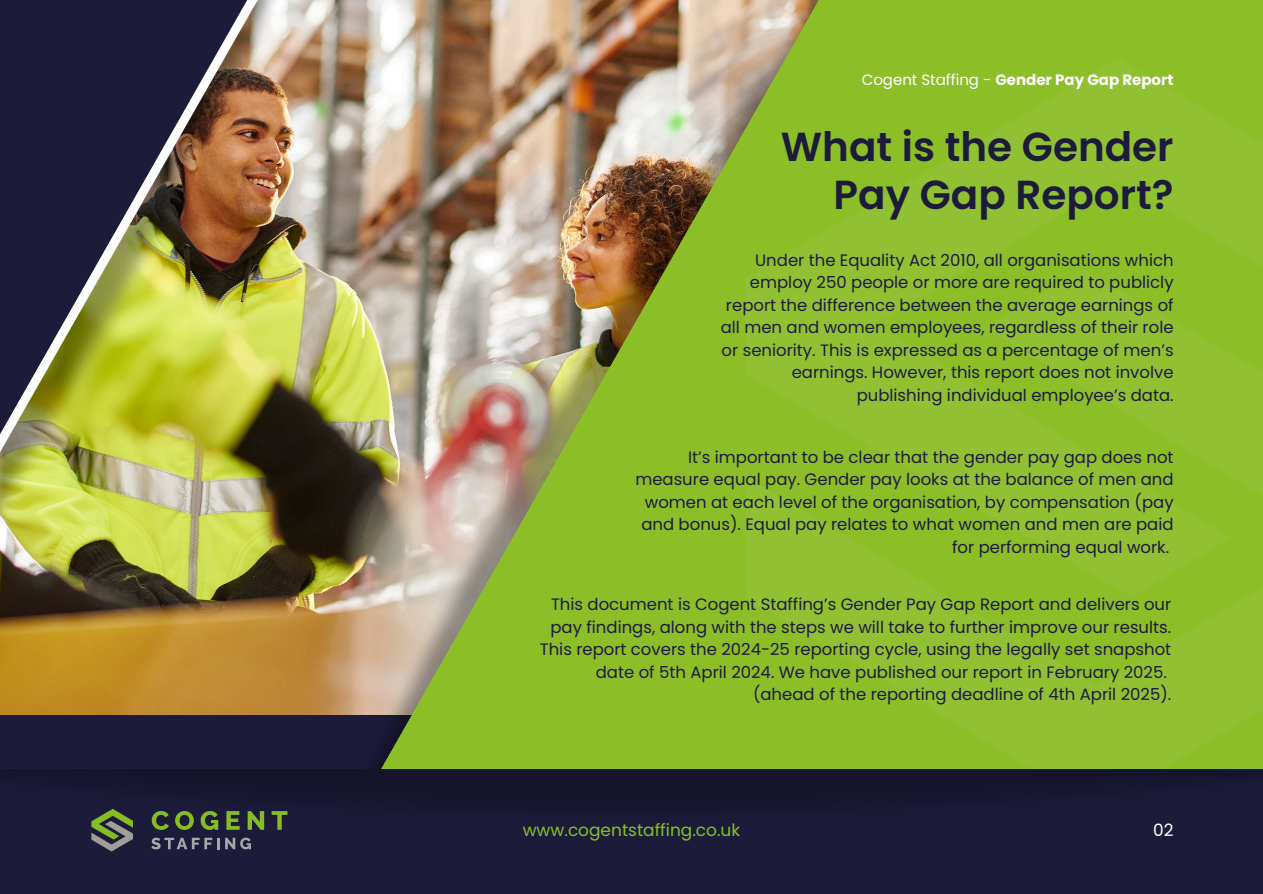
<style>
.page{position:relative;width:1263px;height:894px;background:#fff}
.page>*{position:absolute;margin:0;border:0;box-sizing:border-box;transform-origin:0 0}
.t1{font:600 40.5px/48.3px "Poppins";color:#1c1b3a;text-align:right}
.t2{font:16.95px "Poppins";color:#8cbe28}
.t3{font:16.95px "Poppins";color:#fff}
.t4{font:16.5px/22.5px "Poppins";color:#1c1b3a;text-align:right}
.t5{font:700 15px "Poppins";color:#fff}
.s1{font-weight:400}
</style>
<div class="page">
<img style="left:0;top:0;width:235px;height:769px">
<img style="left:235px;top:0;width:1028px;height:769px">
<svg style="left:746px;top:596px;width:517px;height:173px;background:#8ebf2d"></svg>
<svg style="left:746px;top:58px;width:517px;height:538px;background:#8ebf2d"></svg>
<div style="left:0;top:769px;width:1263px;height:124px;background:#1c1b3a"></div>
<img style="left:0;top:769px;width:1260px;height:61px">
<svg style="left:152px;top:810px;width:17px;height:19px"></svg>
<svg style="left:175px;top:810px;width:19px;height:19px"></svg>
<svg style="left:201px;top:810px;width:17px;height:19px"></svg>
<svg style="left:226px;top:810px;width:14px;height:19px"></svg>
<svg style="left:248px;top:810px;width:16px;height:19px"></svg>
<svg style="left:272px;top:810px;width:15px;height:19px"></svg>
<svg style="left:151px;top:837px;width:100px;height:12px"></svg>
<svg style="left:91px;top:808px;width:42px;height:43px"></svg>
<p class="t5" style="left:862px;top:69px;width:313px"><span class="s1">Cogent Staffing -</span> Gender Pay Gap Report</p>
<p class="t1" style="left:781px;top:122px;width:394px">What is the Gender<br>Pay Gap Report?</p>
<p class="t4" style="left:721px;top:249px;width:454px">Under the Equality Act 2010, all organisations which employ 250 people or more are required to publicly report the difference between the average earnings of all men and women employees, regardless of their role or seniority. This is expressed as a percentage of men’s earnings. However, this report does not involve publishing individual employee’s data.</p>
<h1 class="t4" style="left:635px;top:445px;width:540px">It’s important to be clear that the gender pay gap does not measure equal pay. Gender pay looks at the balance of men and women at each level of the organisation, by compensation (pay and bonus). Equal pay relates to what women and men are paid for performing equal work.</h1>
<h2 class="t4" style="left:540px;top:592px;width:633px">This document is Cogent Staffing’s Gender Pay Gap Report and delivers our pay findings, along with the steps we will take to further improve our results.<br>This report covers the 2024-25 reporting cycle, using the legally set snapshot date of 5th April 2024. We have published our report in February 2025. (ahead of the reporting deadline of 4th April 2025).</h2>
<p class="t2" style="left:523px;top:817px;width:219px">www.cogentstaffing.co.uk</p>
<p class="t3" style="left:1153px;top:817px;width:22px">02</p>
</div>
